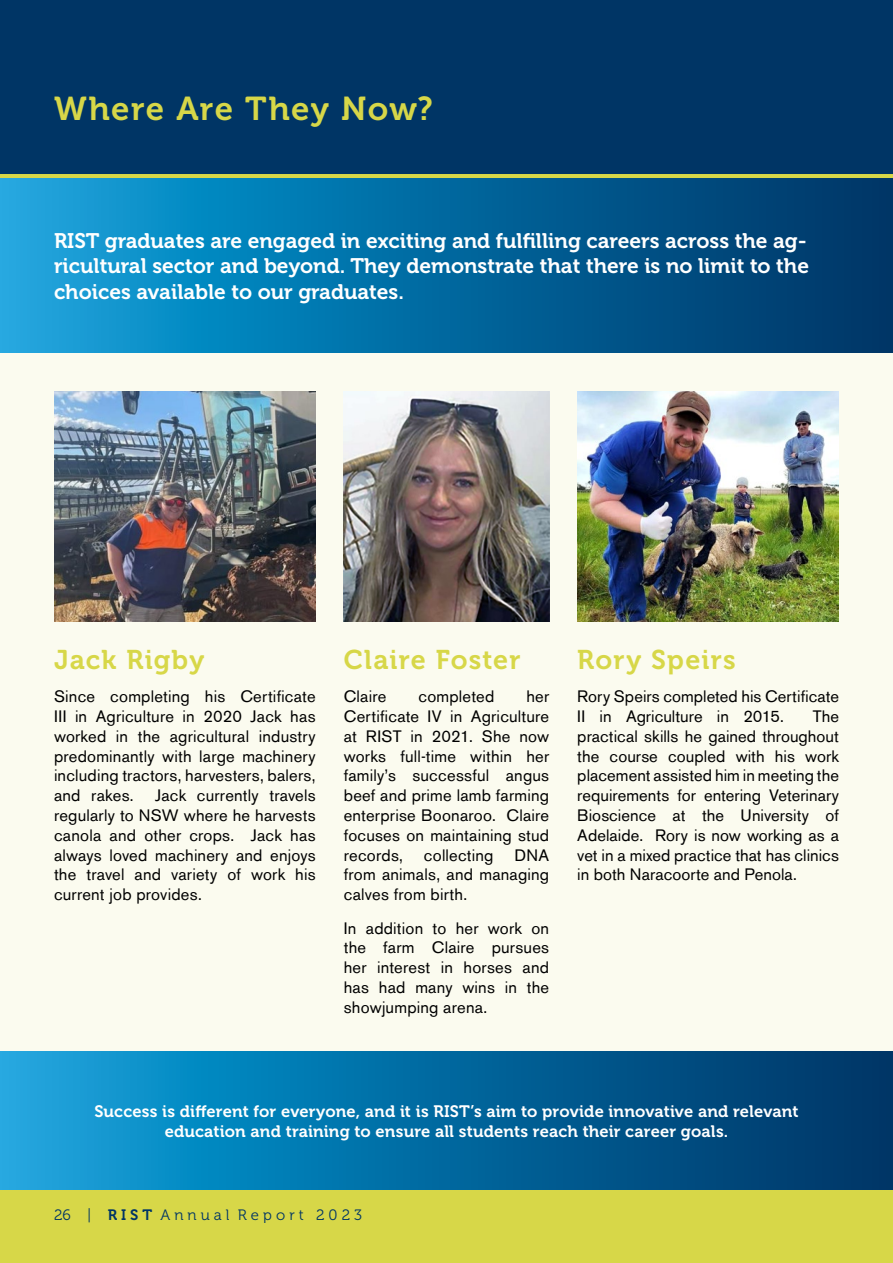
<style>
.page{position:relative;width:893px;height:1263px;background:#fff}
.page>*{position:absolute;margin:0;border:0;box-sizing:border-box;transform-origin:0 0}
.t1{font:33px "Museo 700";letter-spacing:.04em;color:#d7d748}
.t2{font:27px "Museo 700";letter-spacing:.045em;color:#d7d748}
.t3{font:21px/25.2px "Museo 700";color:#fff;text-align:justify}
.t4{font:16.5px/19.8px "Akzidenz Grotesk BE";letter-spacing:.01em;color:#000;text-align:justify}
.t5{font:16.5px/19.8px "Museo 700";letter-spacing:.01em;color:#fff;text-align:center}
.t6{font:15px "Museo 300";color:#003565}
.s1{font-family:"Museo 700"}
</style>
<div class="page">
<div style="left:0;top:353px;width:893px;height:698px;background:#fbfbef"></div>
<svg style="left:0;top:1051px;width:893px;height:140px;background:#066b9f"></svg>
<div style="left:0;top:0;width:893px;height:174px;background:#003565"></div>
<hr style="left:0;top:174px;width:893px;height:4px;background:#d7d748">
<div style="left:0;top:1191px;width:893px;height:72px;background:#d7d748"></div>
<img style="left:54px;top:391px;width:262px;height:231px">
<img style="left:344px;top:391px;width:205px;height:231px">
<img style="left:577px;top:391px;width:262px;height:231px">
<svg style="left:0;top:178px;width:893px;height:175px;background:#046aa0"></svg>
<h1 class="t1" style="left:54px;top:90px;width:380px">Where Are They Now?</h1>
<p class="t3" style="left:54px;top:229px;width:756px">RIST graduates are engaged in exciting and fulfilling careers across the ag&shy;ricultural sector and beyond. They demonstrate that there is no limit to the choices available to our graduates.</p>
<h2 class="t2" style="left:54px;top:645px;width:152px">Jack Rigby</h2>
<p class="t4" style="left:54px;top:687px;width:263px">Since completing his Certificate III in Agriculture in 2020 Jack has worked in the agricultural industry predominantly with large machinery including tractors, harvesters, balers, and rakes.</p>
<p class="t4" style="left:54px;top:786px;width:263px;text-indent:101px">Jack currently travels regularly to NSW where he harvests canola and other crops. Jack has always loved machinery and enjoys the travel and variety of work his current job provides.</p>
<h2 class="t2" style="left:344px;top:645px;width:178px">Claire Foster</h2>
<p class="t4" style="left:344px;top:687px;width:44px">Claire</p>
<p class="t4" style="left:418px;top:687px;width:77px">completed</p>
<p class="t4" style="left:344px;top:687px;width:207px;text-indent:183px">her Certificate IV in Agriculture at RIST in 2021. She now works full-time within her family’s successful angus beef and prime lamb farming enterprise Boonaroo. Claire focuses on maintaining stud records,</p>
<p class="t4" style="left:344px;top:845px;width:207px;text-indent:171px">DNA from animals, and managing calves from birth.</p>
<p class="t4" style="left:344px;top:918px;width:207px">In addition to her work on the farm Claire pursues her interest in horses and has had many wins in the showjumping arena.</p>
<p class="t4" style="left:424px;top:845px;width:71px">collecting</p>
<h2 class="t2" style="left:577px;top:645px;width:160px">Rory Speirs</h2>
<p class="t4" style="left:577px;top:687px;width:263px">Rory Speirs completed his Certificate<br>II in Agriculture in 2015.</p>
<p class="t4" style="left:577px;top:706px;width:263px;text-indent:235px">The practical skills he gained throughout the course coupled with his work placement assisted him in meeting the requirements for entering Veterinary Bioscience at the University of Adelaide. Rory is now working as a vet in a mixed practice that has clinics in both Naracoorte and Penola.</p>
<p class="t5" style="left:94px;top:1102px;width:706px">Success is different for everyone, and it is RIST’s aim to provide innovative and relevant education and training to ensure all students reach their career goals.</p>
<p class="t6" style="left:54px;top:1207px;width:310px">26 | <span class="s1">R I S T</span> A n n u a l R e p o r t 2 0 2 3</p>
</div>
